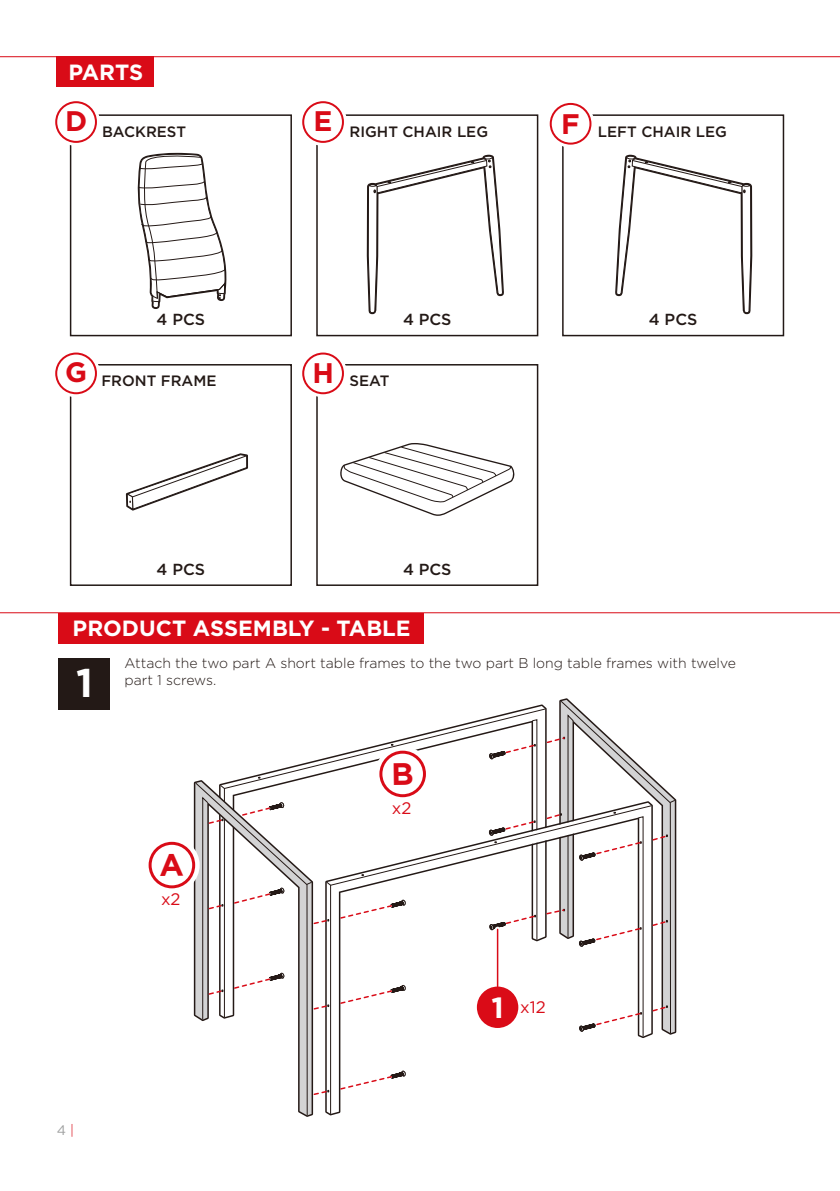
<style>
.page{position:relative;width:840px;height:1191px;background:#fff}
.page>*{position:absolute;margin:0;border:0;box-sizing:border-box;transform-origin:0 0}
.t1{font:700 40px "Gotham";color:#fff}
.t2{font:700 28.2px "Gotham";color:#d90b17}
.t3{font:700 22px "Gotham";color:#fff}
.t4{font:16.6px "Gotham";color:#d90b17}
.t5{font:500 16px "Gotham";color:#231916}
.t6{font:500 15px "Gotham";color:#231916}
.t7{font:300 14px/16.8px "Gotham";color:#231916}
.t8{font:13.8px "Gotham";color:#9fa0a0}
.s1{font-weight:300;color:#d90b17}
.s2{font-weight:700;font-size:29.2px;color:#fff}
</style>
<div class="page">
<div style="left:58px;top:613px;width:366px;height:30px;background:#d90b17"></div>
<hr style="left:0;top:612px;width:839px;height:1px;background:#d90b17">
<div style="left:59px;top:658px;width:51px;height:51px;background:#231916"></div>
<svg style="left:248px;top:708px;width:297px;height:93px"></svg>
<svg style="left:331px;top:805px;width:315px;height:309px"></svg>
<svg style="left:488px;top:719px;width:49px;height:221px"></svg>
<svg style="left:545px;top:698px;width:131px;height:339px"></svg>
<svg style="left:339px;top:899px;width:66px;height:20px"></svg>
<svg style="left:339px;top:984px;width:66px;height:21px"></svg>
<svg style="left:339px;top:1070px;width:66px;height:20px"></svg>
<svg style="left:494px;top:929px;width:6px;height:57px"></svg>
<hr style="left:496px;top:929px;width:2px;height:78px;background:#d90b17">
<div style="left:476px;top:986px;width:42px;height:42px;background:#da0b17;border-radius:50%"></div>
<div style="left:70px;top:114px;width:222px;height:222px;border:2px solid #231916"></div>
<svg style="left:57px;top:101px;width:43px;height:45px"></svg>
<div style="left:55px;top:101px;width:42px;height:42px;border:2px solid #d90b17;border-radius:50%"></div>
<div style="left:57px;top:57px;width:97px;height:30px;background:#d90b17"></div>
<hr style="left:0;top:56px;width:839px;height:1px;background:#d90b17">
<div style="left:561px;top:114px;width:222px;height:222px;border:2px solid #231916"></div>
<svg style="left:552px;top:102px;width:42px;height:46px"></svg>
<div style="left:549px;top:103px;width:42px;height:42px;border:2px solid #d90b17;border-radius:50%"></div>
<div style="left:316px;top:114px;width:222px;height:222px;border:2px solid #231916"></div>
<svg style="left:304px;top:101px;width:43px;height:45px"></svg>
<div style="left:302px;top:101px;width:42px;height:42px;border:2px solid #d90b17;border-radius:50%"></div>
<div style="left:70px;top:364px;width:222px;height:222px;border:2px solid #231916"></div>
<svg style="left:55px;top:355px;width:45px;height:42px"></svg>
<div style="left:55px;top:352px;width:42px;height:42px;border:2px solid #d90b17;border-radius:50%"></div>
<div style="left:316px;top:364px;width:222px;height:222px;border:2px solid #231916"></div>
<svg style="left:302px;top:355px;width:45px;height:42px"></svg>
<div style="left:302px;top:352px;width:42px;height:42px;border:2px solid #d90b17;border-radius:50%"></div>
<svg style="left:340px;top:443px;width:174px;height:73px"></svg>
<svg style="left:137px;top:153px;width:90px;height:156px"></svg>
<svg style="left:366px;top:155px;width:138px;height:159px"></svg>
<svg style="left:615px;top:155px;width:136px;height:159px"></svg>
<svg style="left:126px;top:453px;width:122px;height:58px"></svg>
<svg style="left:148px;top:777px;width:183px;height:339px"></svg>
<svg style="left:375px;top:744px;width:55px;height:57px"></svg>
<h3 class="t3" style="left:69px;top:58px;width:76px">PARTS</h3>
<h2 class="t2" style="left:65px;top:103px;width:24px">D</h2>
<p class="t6" style="left:102px;top:122px;width:85px">BACKREST</p>
<h2 class="t2" style="left:313px;top:103px;width:20px">E</h2>
<p class="t6" style="left:561px;top:122px;width:167px"><sup>F</sup> LEFT CHAIR LEG</p>
<p class="t6" style="left:349px;top:122px;width:140px">RIGHT CHAIR LEG</p>
<p class="t5" style="left:156px;top:308px;width:50px">4 PCS</p>
<p class="t5" style="left:403px;top:308px;width:50px">4 PCS</p>
<p class="t5" style="left:648px;top:308px;width:50px">4 PCS</p>
<p class="t6" style="left:65px;top:371px;width:153px"><sup>G</sup> FRONT FRAME</p>
<p class="t6" style="left:312px;top:371px;width:79px"><sup>H</sup> SEAT</p>
<p class="t5" style="left:156px;top:558px;width:50px">4 PCS</p>
<p class="t5" style="left:403px;top:558px;width:50px">4 PCS</p>
<h3 class="t3" style="left:73px;top:613px;width:339px">PRODUCT ASSEMBLY - TABLE</h3>
<h1 class="t1" style="left:76px;top:657px;width:18px">1</h1>
<p class="t7" style="left:124px;top:654px;width:612px">Attach the two part A short table frames to the two part B long table frames with twelve part 1 screws.</p>
<p class="t8" style="left:57px;top:1121px;width:19px">4 <span class="s1">|</span></p>
<p class="t4" style="left:161px;top:888px;width:21px">x2</p>
<p class="t4" style="left:391px;top:797px;width:21px">x2</p>
<p class="t4" style="left:491px;top:996px;width:56px"><span class="s2">1</span> x12</p>
</div>
